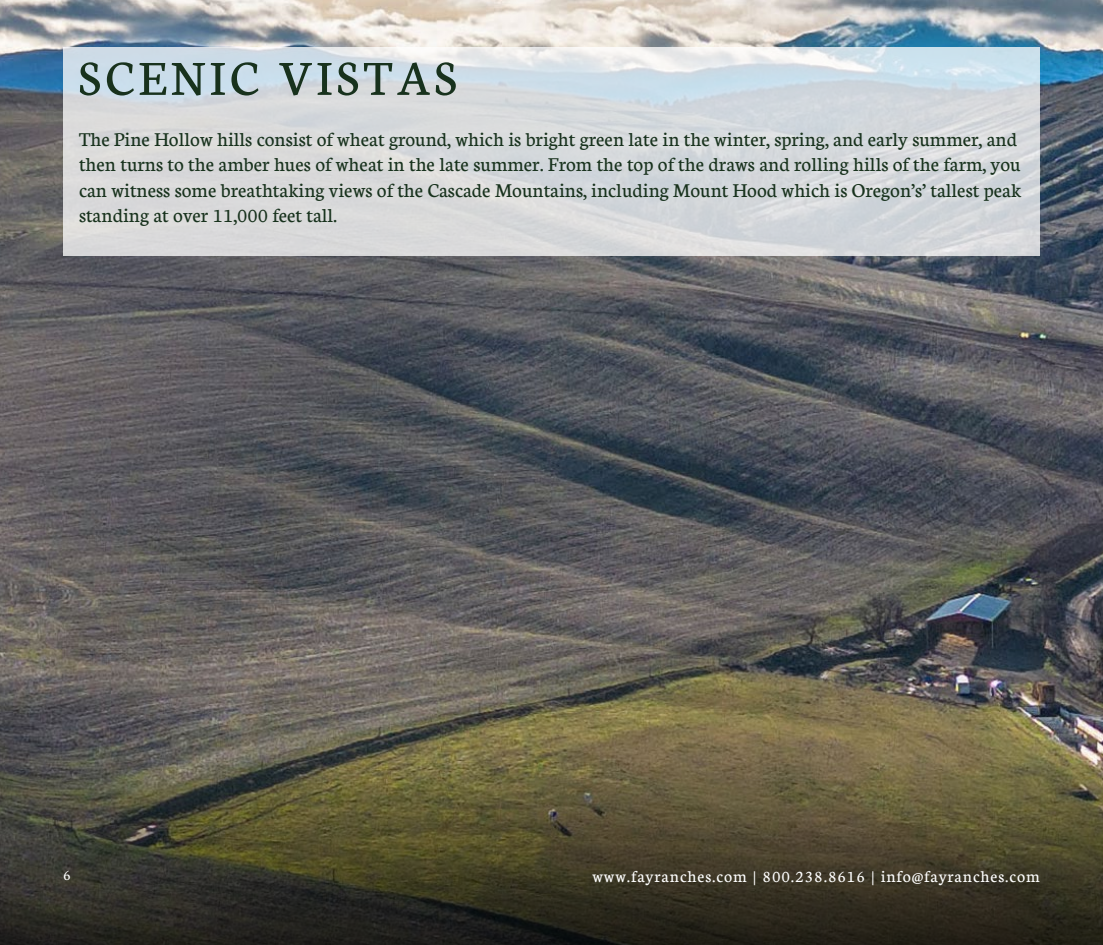
<style>
.page{position:relative;width:1103px;height:945px;background:#fff}
.page>*{position:absolute;margin:0;border:0;box-sizing:border-box;transform-origin:0 0}
.t1{font:52.5px "Neuton";letter-spacing:.09em;color:#18321d}
.t2{font:21px/25.2px "Neuton";color:#18321d}
.t3{font:17.5px "Neuton";letter-spacing:.05em;color:#fff}
.t4{font:15.75px "Neuton";color:#fff}
</style>
<div class="page">
<img style="left:0;top:0;width:1102px;height:762px">
<svg style="left:63px;top:47px;width:977px;height:209px;background:#d6dade"></svg>
<svg style="left:0;top:762px;width:1102px;height:183px;background:#46422e"></svg>
<h1 class="t1" style="left:79px;top:47px;width:379px">SCENIC VISTAS</h1>
<p class="t2" style="left:79px;top:126px;width:943px">The Pine Hollow hills consist of wheat ground, which is bright green late in the winter, spring, and early summer, and then turns to the amber hues of wheat in the late summer. From the top of the draws and rolling hills of the farm, you can witness some breathtaking views of the Cascade Mountains, including Mount Hood which is Oregon’s’ tallest peak standing at over 11,000 feet tall.</p>
<p class="t4" style="left:63px;top:866px;width:9px">6</p>
<p class="t3" style="left:592px;top:866px;width:449px">www.fayranches.com | 800.238.8616 | info@fayranches.com</p>
</div>
